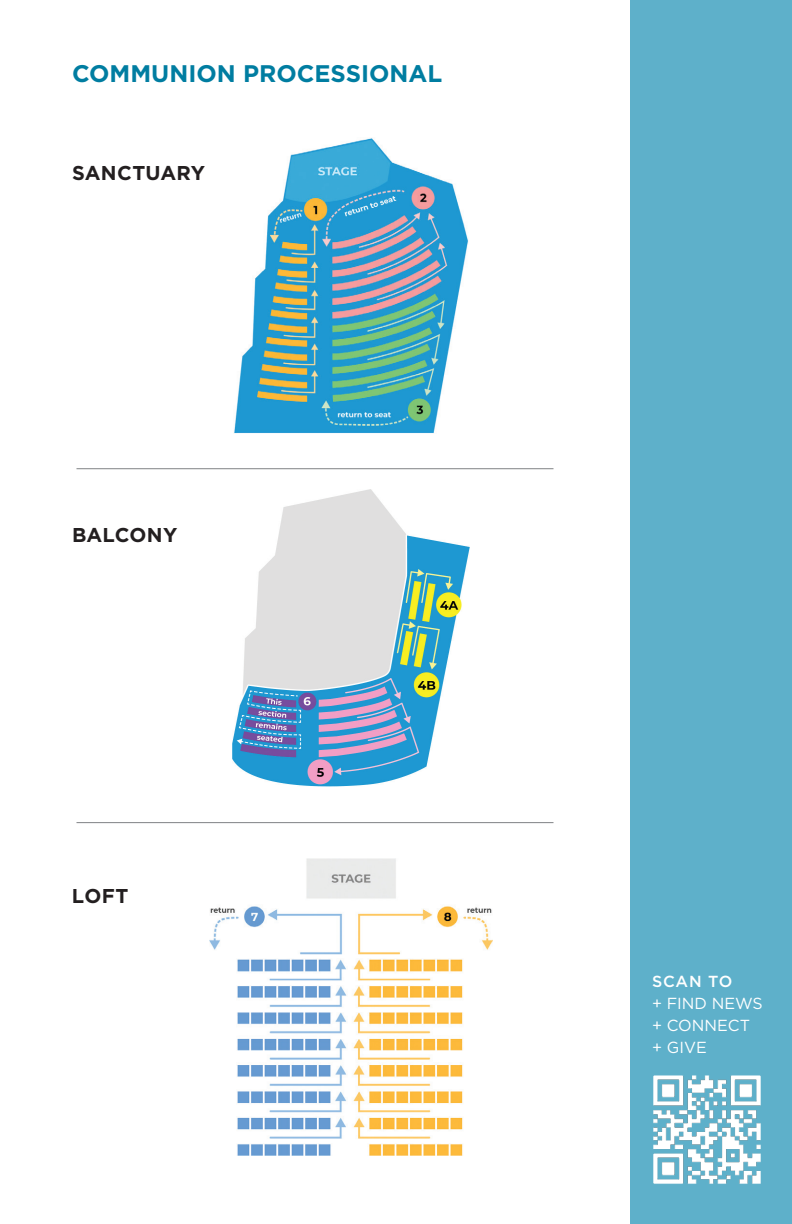
<style>
.page{position:relative;width:792px;height:1224px;background:#fff}
.page>*{position:absolute;margin:0;border:0;box-sizing:border-box;transform-origin:0 0}
.t1{font:700 24px "Gotham";color:#007da1}
.t2{font:700 20px "Gotham";color:#231f20}
.t3{font:16px/22px "Gotham";color:#fff}
.t4{font:500 16px "Gotham";letter-spacing:.05em;color:#fff}
</style>
<div class="page">
<div style="left:630px;top:0;width:162px;height:1224px;background:#5eb0ca"></div>
<img style="left:653px;top:1075px;width:108px;height:109px">
<img style="left:234px;top:138px;width:234px;height:296px">
<img style="left:233px;top:490px;width:236px;height:297px">
<img style="left:210px;top:858px;width:282px;height:297px">
<hr style="left:76px;top:468px;width:478px;height:1px;background:#808285">
<hr style="left:76px;top:822px;width:478px;height:1px;background:#808285">
<h1 class="t1" style="left:72px;top:58px;width:242px">COMMUNION PROCESS</h1>
<h1 class="t1" style="left:361px;top:58px;width:75px">IONAL</h1>
<p class="t2" style="left:72px;top:160px;width:135px">SAN CTUARY</p>
<p class="t2" style="left:72px;top:521px;width:107px">BALCON Y</p>
<p class="t2" style="left:72px;top:883px;width:58px">LOFT</p>
<p class="t4" style="left:652px;top:971px;width:82px">SCAN TO</p>
<p class="t3" style="left:652px;top:992px;width:26px">+ FIND</p>
<p class="t3" style="left:712px;top:992px;width:14px">NEWS</p>
<p class="t3" style="left:652px;top:1014px;width:54px">+ CONNECT<br>+ GIVE</p>
</div>
